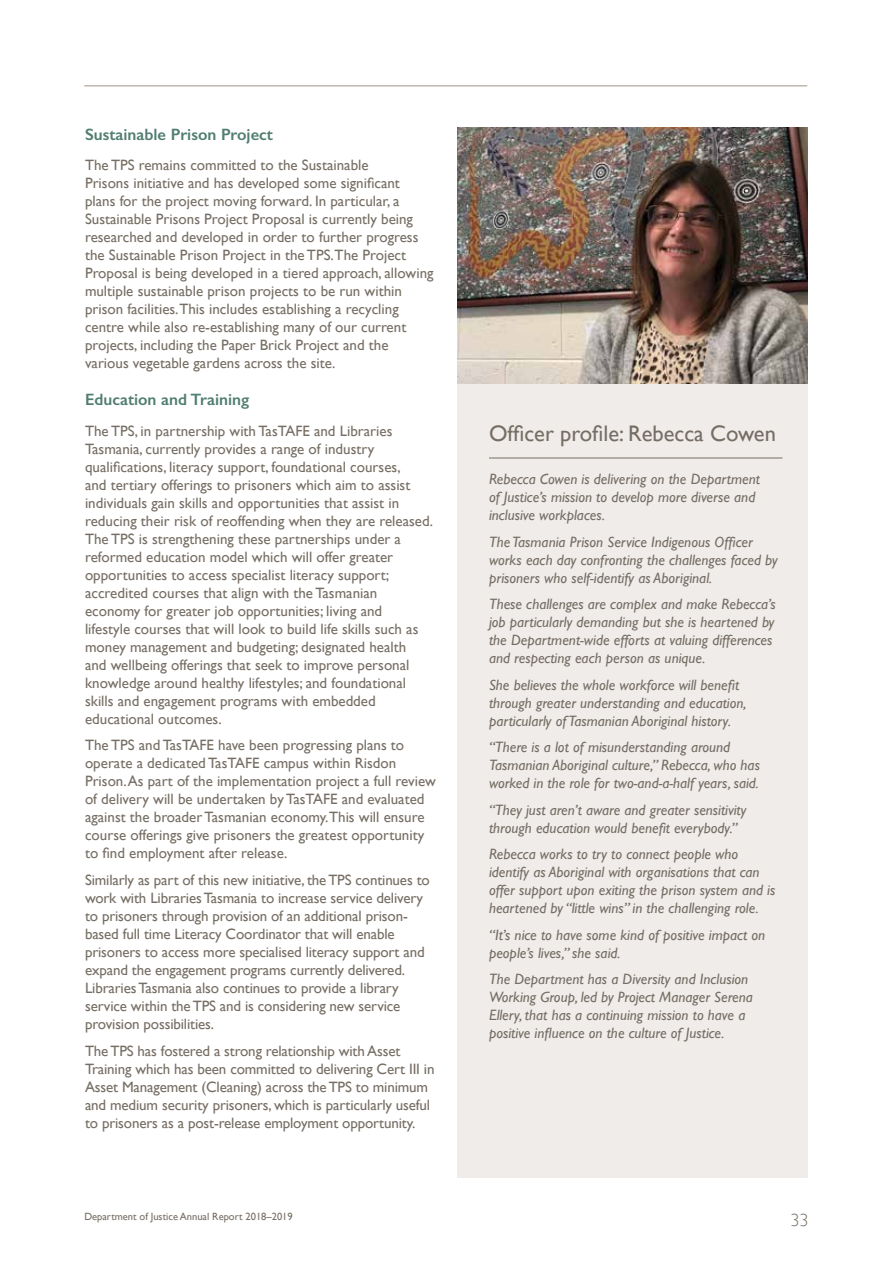
<style>
.page{position:relative;width:893px;height:1263px;background:#fff}
.page>*{position:absolute;margin:0;border:0;box-sizing:border-box;transform-origin:0 0}
.t1{font:22.5px "Gill Sans";color:#766e64}
.t2{font:300 18px "Gill Sans";color:#766e64}
.t3{font:600 16.5px "Gill Sans";color:#517e72}
.t4{font:15px/18px "Gill Sans";color:#766e64}
.t5{font:italic 15px/18px "Gill Sans";color:#766e64}
.t6{font:10.5px "Gill Sans";color:#766e64}
</style>
<div class="page">
<hr style="left:84px;top:85px;width:723px;height:2px;background:#bfb7b0">
<div style="left:457px;top:383px;width:351px;height:795px;background:#efecea"></div>
<img style="left:457px;top:128px;width:351px;height:255px">
<hr style="left:489px;top:458px;width:293px;height:1px;background:#766e64">
<h4 class="t3" style="left:85px;top:124px;width:189px">Sustainable Prison Project</h4>
<p class="t4" style="left:85px;top:156px;width:350px">The TPS remains committed to the Sustainable<br>Prisons initiative and has developed some significant plans for the project moving forward. In particular, a Sustainable Prisons Project Proposal is currently being researched and developed in order to further progress the Sustainable Prison Project in the TPS.The Project Proposal is being developed in a tiered approach, allowing multiple sustainable prison projects to be run within prison facilities.This includes establishing a recycling centre while also re-establishing many of our current projects, including the Paper Brick Project and the various vegetable gardens across the site.</p>
<h4 class="t3" style="left:85px;top:390px;width:166px">Education and Training</h4>
<p class="t4" style="left:85px;top:422px;width:349px">The TPS, in partnership with TasTAFE and Libraries Tasmania, currently provides a range of industry qualifications, literacy support, foundational courses,<br>and tertiary offerings to prisoners which aim to assist individuals gain skills and opportunities that assist in reducing their risk of reoffending when they are released.<br>The TPS is strengthening these partnerships under a reformed education model which will offer greater opportunities to access specialist literacy support; accredited courses that align with the Tasmanian economy for greater job opportunities; living and<br>lifestyle courses that will look to build life skills such as money management and budgeting; designated health<br>and wellbeing offerings that seek to improve personal knowledge around healthy lifestyles; and foundational skills and engagement programs with embedded educational outcomes.</p>
<p class="t4" style="left:85px;top:736px;width:352px">The TPS and TasTAFE have been progressing plans to operate a dedicated TasTAFE campus within Risdon Prison. As part of the implementation project a full review of delivery will be undertaken by TasTAFE and evaluated against the broader Tasmanian economy.This will ensure course offerings give prisoners the greatest opportunity to find employment after release.</p>
<p class="t4" style="left:85px;top:871px;width:346px">Similarly as part of this new initiative, the TPS continues to work with Libraries Tasmania to increase service delivery to prisoners through provision of an additional prison&shy;based full time Literacy Coordinator that will enable prisoners to access more specialised literacy support and expand the engagement programs currently delivered.<br>Libraries Tasmania also continues to provide a library service within the TPS and is considering new service provision possibilities.</p>
<p class="t4" style="left:85px;top:1041px;width:351px">The TPS has fostered a strong relationship with Asset Training which has been committed to delivering Cert III in Asset Management (Cleaning) across the TPS to minimum and medium security prisoners, which is particularly useful to prisoners as a post-release employment opportunity.</p>
<p class="t6" style="left:84px;top:1210px;width:210px">Department of Justice Annual Report 2018–2019</p>
<h4 class="t1" style="left:489px;top:420px;width:288px">Officer profile: Rebecca Cowen</h4>
<p class="t5" style="left:489px;top:470px;width:272px">Rebecca Cowen is delivering on the Department of Justice’s mission to develop more diverse and inclusive workplaces.</p>
<p class="t5" style="left:489px;top:533px;width:290px">The Tasmania Prison Service Indigenous Officer works each day confronting the challenges faced by prisoners who self-identify as Aboriginal.</p>
<p class="t5" style="left:489px;top:595px;width:288px">These challenges are complex and make Rebecca’s job particularly demanding but she is heartened by the Department-wide efforts at valuing differences and respecting each person as unique.</p>
<p class="t5" style="left:489px;top:676px;width:259px">She believes the whole workforce will benefit through greater understanding and education, particularly of Tasmanian Aboriginal history.</p>
<p class="t5" style="left:489px;top:738px;width:272px">“There is a lot of misunderstanding around<br>Tasmanian Aboriginal culture,” Rebecca, who has worked in the role for two-and-a-half years, said.</p>
<p class="t5" style="left:489px;top:801px;width:259px">“They just aren’t aware and greater sensitivity through education would benefit everybody.”</p>
<p class="t5" style="left:489px;top:845px;width:288px">Rebecca works to try to connect people who identify as Aboriginal with organisations that can offer support upon exiting the prison system and is heartened by “little wins” in the challenging role.</p>
<p class="t5" style="left:489px;top:926px;width:278px">“It’s nice to have some kind of positive impact on people’s lives,” she said.</p>
<p class="t5" style="left:489px;top:970px;width:265px">The Department has a Diversity and Inclusion Working Group, led by Project Manager Serena Ellery, that has a continuing mission to have a positive influence on the culture of Justice.</p>
<p class="t2" style="left:791px;top:1206px;width:19px">33</p>
</div>
